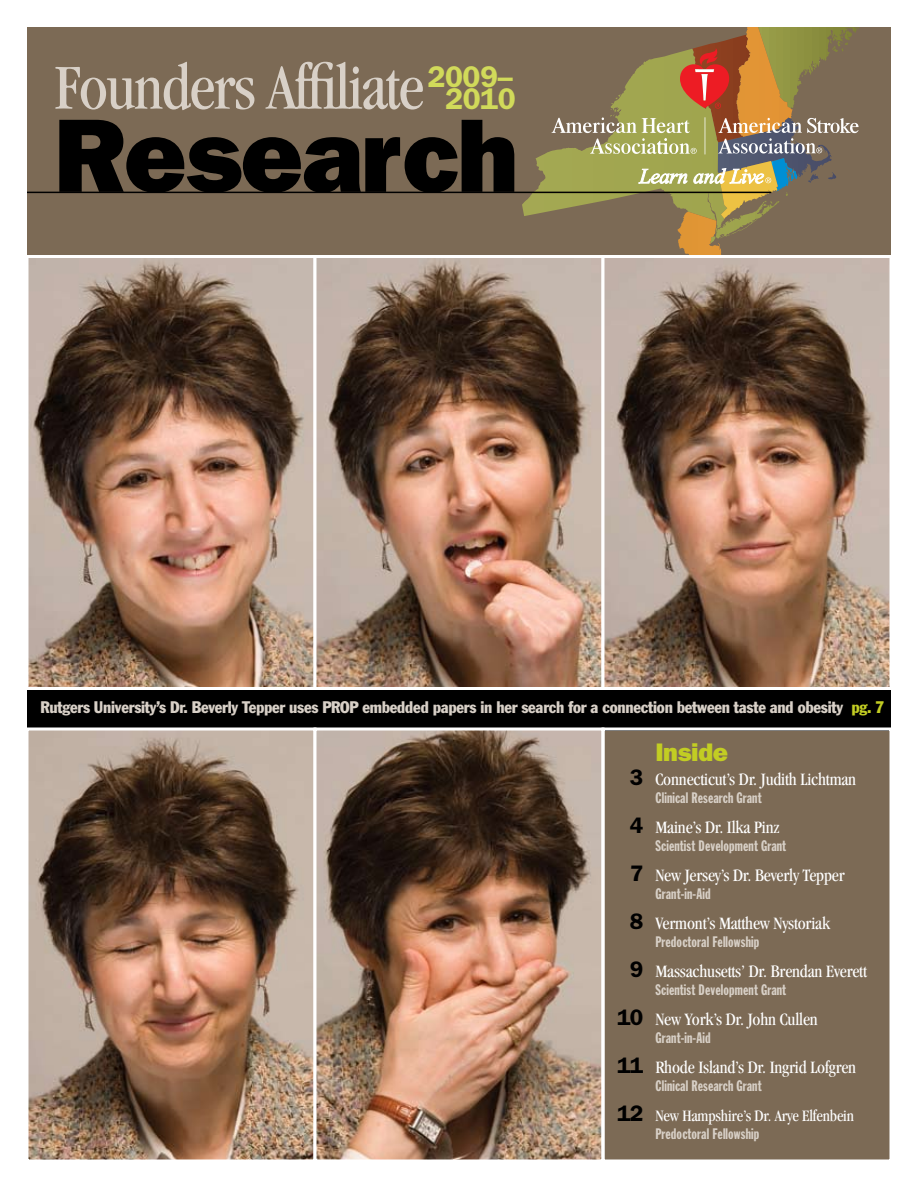
<style>
.page{position:relative;width:918px;height:1188px;background:#fff}
.page>*{position:absolute;margin:0;border:0;box-sizing:border-box;transform-origin:0 0}
.t1{font:800 105px "Franklin Gothic";letter-spacing:-.015em;color:#000}
.t2{font:condensed 66px "Garamond";letter-spacing:-.025em;color:#d8d0c7}
.t3{font:600 30px "Franklin Gothic";color:#d1da5a}
.t4{font:800 25.5px "Franklin Gothic";letter-spacing:-.015em;color:#c2cd23}
.t5{font:600 22.5px/48px "Franklin Gothic";color:#000;text-align:center}
.t6{font:condensed 18px "Garamond";letter-spacing:-.01em;color:#fff}
.t7{font:condensed 16.5px "Franklin Gothic";letter-spacing:-.015em;color:#d8d0c7}
.t8{font:condensed 16.5px "Garamond";letter-spacing:-.01em;color:#fff}
.t9{font:15px "Franklin Gothic Extra Cond";letter-spacing:.01em;color:#d8d0c7}
.s1{font-family:"Franklin Gothic";font-weight:600;font-stretch:normal;font-size:30px;color:#d1da5a}
.s2{color:#c2cd23}
</style>
<div class="page">
<div style="left:27px;top:27px;width:864px;height:1134px;background:#7c6a55"></div>
<div style="left:27px;top:690px;width:864px;height:41px;background:#000"></div>
<img style="left:30px;top:259px;width:858px;height:427px">
<div style="left:26px;top:255px;width:291px;height:435px;border:3px solid #fff"></div>
<div style="left:314px;top:255px;width:290px;height:435px;border:3px solid #fff"></div>
<div style="left:601px;top:255px;width:291px;height:435px;border:3px solid #fff"></div>
<img style="left:30px;top:732px;width:570px;height:426px">
<div style="left:26px;top:728px;width:291px;height:434px;border:3px solid #fff"></div>
<div style="left:314px;top:728px;width:290px;height:434px;border:3px solid #fff"></div>
<div style="left:601px;top:728px;width:291px;height:434px;border:3px solid #fff"></div>
<svg style="left:522px;top:27px;width:337px;height:286px"></svg>
<hr style="left:27px;top:192px;width:744px;height:1px;background:#000">
<h2 class="t2" style="left:55px;top:51px;width:463px">Founders Affiliate <span class="s1">2010</span></h2>
<h3 class="t3" style="left:428px;top:59px;width:87px">2009–</h3>
<h1 class="t1" style="left:54px;top:94px;width:466px">Research</h1>
<p class="t7" style="left:40px;top:697px;width:845px">Rutgers University’s Dr. Beverly Tepper uses PROP embedded papers in her search for a connection between taste and obesity <span class="s2">pg. 7</span></p>
<h3 class="t4" style="left:656px;top:738px;width:74px">Inside</h3>
<p class="t5" style="left:617px;top:752px;width:28px">3<br>4<br>7<br>8<br>9<br>10<br>11<br>12</p>
<p class="t6" style="left:656px;top:769px;width:202px">Connecticut’s Dr. Judith Lichtman</p>
<p class="t9" style="left:656px;top:789px;width:108px">Clinical Research Grant</p>
<p class="t6" style="left:656px;top:817px;width:126px">Maine’s Dr. Ilka Pinz</p>
<p class="t9" style="left:656px;top:837px;width:132px">Scientist Development Grant</p>
<p class="t6" style="left:656px;top:865px;width:191px">New Jersey’s Dr. Beverly Tepper</p>
<p class="t9" style="left:656px;top:885px;width:57px">Grant-in-Aid</p>
<p class="t6" style="left:656px;top:913px;width:176px">Vermont’s Matthew Nystoriak</p>
<p class="t9" style="left:656px;top:933px;width:105px">Predoctoral Fellowship</p>
<p class="t6" style="left:656px;top:961px;width:213px">Massachusetts’ Dr. Brendan Everett</p>
<p class="t9" style="left:656px;top:981px;width:132px">Scientist Development Grant</p>
<p class="t6" style="left:656px;top:1009px;width:164px">New York’s Dr. John Cullen</p>
<p class="t9" style="left:656px;top:1029px;width:57px">Grant-in-Aid</p>
<p class="t6" style="left:656px;top:1057px;width:202px">Rhode Island’s Dr. Ingrid Lofgren</p>
<p class="t9" style="left:656px;top:1077px;width:108px">Clinical Research Grant</p>
<p class="t8" style="left:656px;top:1106px;width:200px">New Hampshire’s Dr. Arye Elfenbein</p>
<p class="t9" style="left:656px;top:1125px;width:105px">Predoctoral Fellowship</p>
</div>
